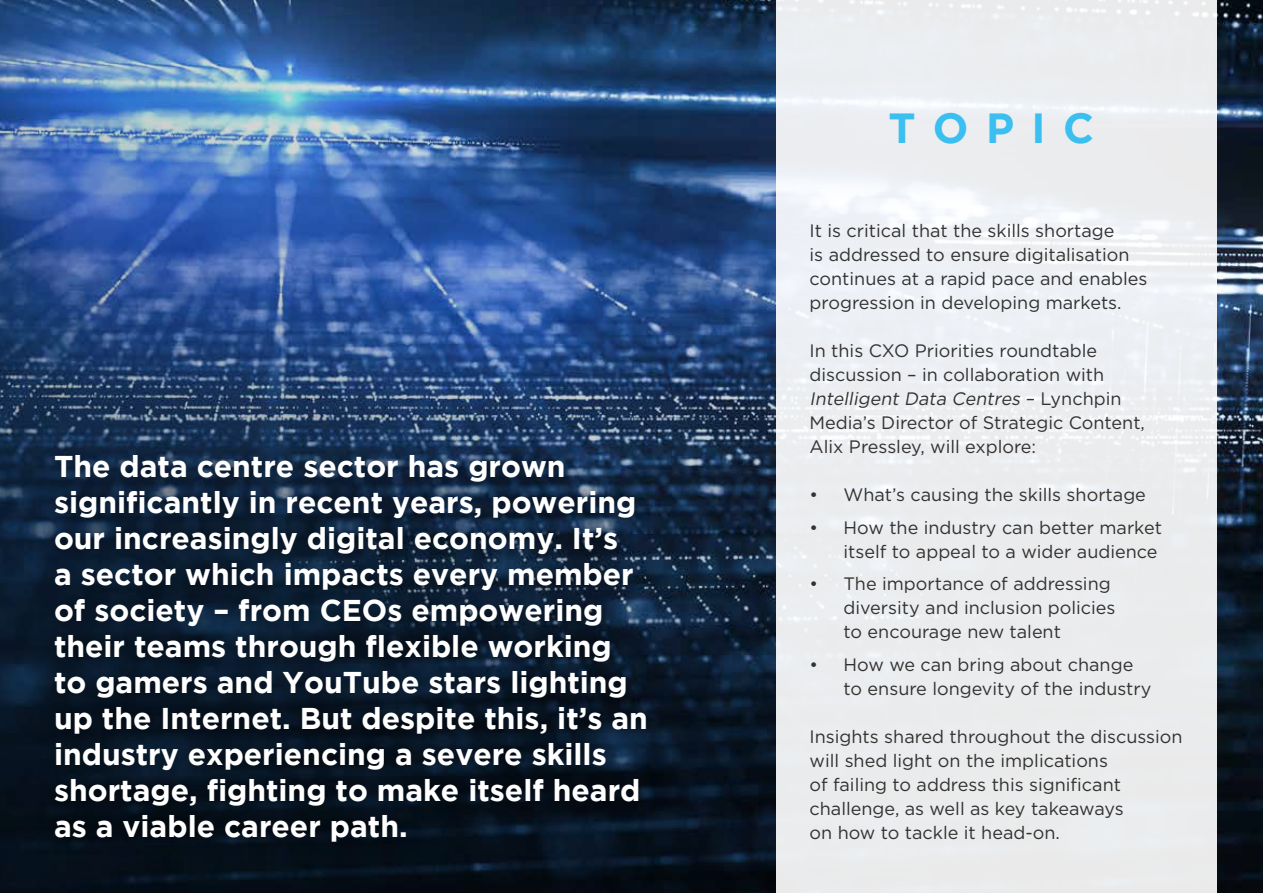
<style>
.page{position:relative;width:1263px;height:893px;background:#fff}
.page>*{position:absolute;margin:0;border:0;box-sizing:border-box;transform-origin:0 0}
.t1{font:700 42px "Gotham";letter-spacing:.415em;color:#3abff0}
.t2{font:700 30px/36px "Gotham";color:#fff}
.t3{font:18px/24px "Gotham";color:#333232}
.s1{font-style:italic}
</style>
<div class="page">
<img style="left:1217px;top:0;width:46px;height:893px">
<div style="left:776px;top:0;width:441px;height:893px;background:#ebedef"></div>
<img style="left:0;top:0;width:776px;height:893px">
<div style="left:37px;top:436px;width:628px;height:424px;background:#000;opacity:.75"></div>
<p class="t2" style="left:54px;top:447px;width:595px">The data centre sector has grown significantly in recent years, powering our increasingly digital economy. It’s<br>a sector which impacts every member of society – from CEOs empowering their teams through flexible working to gamers and YouTube stars lighting up the Internet. But despite this, it’s an industry experiencing a severe skills shortage, fighting to make itself heard as a viable career path.</p>
<h1 class="t1" style="left:888px;top:104px;width:207px">TOPIC</h1>
<p class="t3" style="left:809px;top:219px;width:339px">It is critical that the skills shortage<br>is addressed to ensure digitalisation continues at a rapid pace and enables progression in developing markets.</p>
<p class="t3" style="left:809px;top:339px;width:337px">In this CXO Priorities roundtable discussion – in collaboration with <span class="s1">Intelligent Data Centres</span> – Ly n c h p i n Media’s Director of Strategic Content, Alix Pressley, will explore:</p>
<p class="t3" style="left:809px;top:483px;width:338px">• What’s causing the skills shortage</p>
<p class="t3" style="left:809px;top:515px;width:354px;text-align:right">• How the industry can better market itself to appeal to a wider audience</p>
<p class="t3" style="left:843px;top:572px;width:273px;text-indent:-34px">• The importance of addressing diversity and inclusion policies to encourage new talent</p>
<p class="t3" style="left:843px;top:652px;width:309px;text-indent:-34px">• How we can bring about change to ensure longevity of the industry</p>
<p class="t3" style="left:809px;top:724px;width:375px">Insights shared throughout the discussion will shed light on the implications<br>of failing to address this significant challenge, as well as key takeaways<br>on how to tackle it head-on.</p>
</div>
